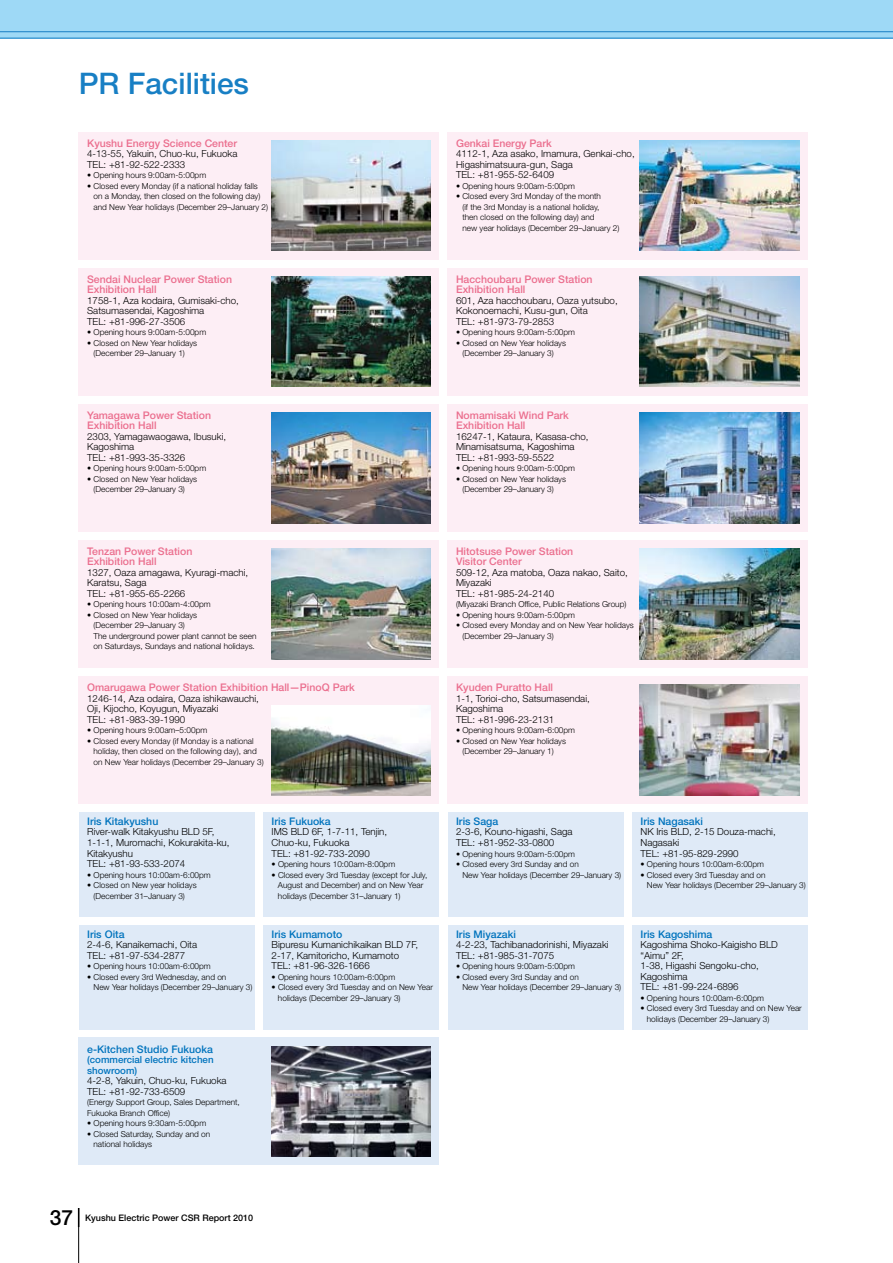
<style>
.page{position:relative;width:893px;height:1263px;background:#fff}
.page>*{position:absolute;margin:0;border:0;box-sizing:border-box;transform-origin:0 0}
.t1{font:500 29.7px "Helvetica Neue LT Std";color:#187fc4}
.t2{font:500 21px "Helvetica Neue LT Std";color:#000}
.t3{font:500 10.5px/10.5px "Helvetica Neue LT Std";color:#eb6e8e}
.t4{font:500 10.5px "Helvetica Neue LT Std";color:#0073bd}
.t5{font:300 9.75px/10.5px "Helvetica Neue LT Std";color:#000}
.t6{font:500 9.75px/10.5px "Helvetica Neue LT Std";color:#0073bd}
.t7{font:500 9px "Helvetica Neue LT Std";color:#000}
.t8{font:300 8.25px/10.5px "Helvetica Neue LT Std";color:#000}
</style>
<div class="page">
<img style="left:0;top:0;width:893px;height:1263px">
<h1 class="t1" style="left:79px;top:66px;width:172px">PR Facilities</h1>
<p class="t3" style="left:87px;top:138px;width:151px">Kyushu Energy Science Center</p>
<p class="t5" style="left:87px;top:148px;width:152px">4-13-55, Yakuin, Chuo-ku, Fukuoka<br>TEL: +81-92-522-2333</p>
<p class="t8" style="left:87px;top:170px;width:121px">• Opening hours 9:00am-5:00pm</p>
<p class="t8" style="left:94px;top:180px;width:176px;text-indent:-6px">• Closed every Monday (if a national holiday falls on a Monday, then closed on the following day) and New Year holidays (December 29–January 2)</p>
<p class="t3" style="left:87px;top:274px;width:146px">Sendai Nuclear Power Station<br>Exhibition Hall</p>
<p class="t5" style="left:87px;top:295px;width:153px">1758-1, Aza kodaira, Gumisaki-cho,<br>Satsumasendai, Kagoshima<br>TEL: +81-996-27-3506</p>
<p class="t8" style="left:87px;top:327px;width:121px">• Opening hours 9:00am-5:00pm</p>
<p class="t8" style="left:94px;top:337px;width:105px;text-indent:-6px">• Closed on New Year holidays (December 29–January 1)</p>
<p class="t3" style="left:87px;top:410px;width:125px">Yamagawa Power Station<br>Exhibition Hall</p>
<p class="t5" style="left:87px;top:431px;width:141px">2303, Yamagawaogawa, Ibusuki,<br>Kagoshima<br>TEL: +81-993-35-3326</p>
<p class="t8" style="left:87px;top:463px;width:121px">• Opening hours 9:00am-5:00pm</p>
<p class="t8" style="left:94px;top:473px;width:105px;text-indent:-6px">• Closed on New Year holidays (December 29–January 3)</p>
<p class="t3" style="left:87px;top:546px;width:107px">Tenzan Power Station<br>Exhibition Hall</p>
<p class="t5" style="left:87px;top:567px;width:163px">1327, Oaza amagawa, Kyuragi-machi,<br>Karatsu, Saga<br>TEL: +81-955-65-2266</p>
<p class="t8" style="left:87px;top:599px;width:125px">• Opening hours 10:00am-4:00pm</p>
<p class="t8" style="left:94px;top:610px;width:164px;text-indent:-6px">• Closed on New Year holidays<br>(December 29–January 3)<br>The underground power plant cannot be seen on Saturdays, Sundays and national holidays.</p>
<p class="t3" style="left:87px;top:682px;width:269px">Omarugawa Power Station Exhibition Hall—PinoQ Park</p>
<p class="t5" style="left:87px;top:693px;width:173px">1246-14, Aza odaira, Oaza ishikawauchi,<br>Oji, Kijocho, Koyugun, Miyazaki<br>TEL: +81-983-39-1990</p>
<p class="t8" style="left:87px;top:725px;width:122px">• Opening hours 9:00am–5:00pm</p>
<p class="t8" style="left:94px;top:735px;width:172px;text-indent:-6px">• Closed every Monday (if Monday is a national holiday, then closed on the following day), and on New Year holidays (December 29–January 3)</p>
<p class="t4" style="left:87px;top:815px;width:73px">Iris Kitakyushu</p>
<p class="t5" style="left:87px;top:826px;width:144px">River-walk Kitakyushu BLD 5F,<br>1-1-1, Muromachi, Kokurakita-ku,<br>Kitakyushu<br>TEL: +81-93-533-2074</p>
<p class="t8" style="left:87px;top:869px;width:125px">• Opening hours 10:00am-6:00pm</p>
<p class="t8" style="left:94px;top:880px;width:105px;text-indent:-6px">• Closed on New year holidays (December 31–January 3)</p>
<p class="t4" style="left:87px;top:928px;width:39px">Iris Oita</p>
<p class="t5" style="left:87px;top:939px;width:111px">2-4-6, Kanaikemachi, Oita<br>TEL: +81-97-534-2877</p>
<p class="t8" style="left:87px;top:961px;width:125px">• Opening hours 10:00am-6:00pm</p>
<p class="t8" style="left:94px;top:971px;width:160px;text-indent:-6px">• Closed every 3rd Wednesday, and on<br>New Year holidays (December 29–January 3)</p>
<p class="t4" style="left:87px;top:1042px;width:127px">e-Kitchen Studio Fukuoka</p>
<p class="t6" style="left:87px;top:1054px;width:128px">(commercial electric kitchen showroom)</p>
<p class="t5" style="left:87px;top:1075px;width:141px">4-2-8, Yakuin, Chuo-ku, Fukuoka<br>TEL: +81-92-733-6509</p>
<p class="t8" style="left:87px;top:1097px;width:154px">(Energy Support Group, Sales Department,<br>Fukuoka Branch Office)</p>
<p class="t8" style="left:87px;top:1118px;width:121px">• Opening hours 9:30am-5:00pm</p>
<p class="t8" style="left:94px;top:1128px;width:118px;text-indent:-6px">• Closed Saturday, Sunday and on national holidays</p>
<p class="t4" style="left:272px;top:815px;width:61px">Iris Fukuoka</p>
<p class="t5" style="left:272px;top:826px;width:117px">IMS BLD 6F, 1-7-11, Tenjin,<br>Chuo-ku, Fukuoka<br>TEL: +81-92-733-2090</p>
<p class="t8" style="left:272px;top:859px;width:125px">• Opening hours 10:00am-8:00pm</p>
<p class="t8" style="left:278px;top:869px;width:151px;text-indent:-6px">• Closed every 3rd Tuesday (except for July,<br>August and December) and on New Year holidays (December 31–January 1)</p>
<p class="t4" style="left:272px;top:928px;width:72px">Iris Kumamoto</p>
<p class="t5" style="left:272px;top:939px;width:148px">Bipuresu Kumanichikaikan BLD 7F,<br>2-17, Kamitoricho, Kumamoto<br>TEL: +81-96-326-1666</p>
<p class="t8" style="left:272px;top:971px;width:125px">• Opening hours 10:00am-6:00pm</p>
<p class="t8" style="left:278px;top:982px;width:156px;text-indent:-6px">• Closed every 3rd Tuesday and on New Year holidays (December 29–January 3)</p>
<p class="t3" style="left:456px;top:138px;width:97px">Genkai Energy Park</p>
<p class="t5" style="left:456px;top:148px;width:180px">4112-1, Aza asako, Imamura, Genkai-cho,<br>Higashimatsuura-gun, Saga<br>TEL: +81-955-52-6409</p>
<p class="t8" style="left:456px;top:180px;width:121px">• Opening hours 9:00am-5:00pm</p>
<p class="t8" style="left:462px;top:191px;width:158px;text-indent:-6px">• Closed every 3rd Monday of the month<br>(if the 3rd Monday is a national holiday,<br>then closed on the following day) and<br>new year holidays (December 29–January 2)</p>
<p class="t3" style="left:456px;top:274px;width:138px">Hacchoubaru Power Station<br>Exhibition Hall</p>
<p class="t5" style="left:456px;top:295px;width:163px">601, Aza hacchoubaru, Oaza yutsubo,<br>Kokonoemachi, Kusu-gun, Oita<br>TEL: +81-973-79-2853</p>
<p class="t8" style="left:456px;top:327px;width:121px">• Opening hours 9:00am-5:00pm</p>
<p class="t8" style="left:462px;top:337px;width:105px;text-indent:-6px">• Closed on New Year holidays (December 29–January 3)</p>
<p class="t3" style="left:456px;top:410px;width:114px">Nomamisaki Wind Park<br>Exhibition Hall</p>
<p class="t5" style="left:456px;top:431px;width:134px">16247-1, Kataura, Kasasa-cho,<br>Minamisatsuma, Kagoshima<br>TEL: +81-993-59-5522</p>
<p class="t8" style="left:456px;top:463px;width:121px">• Opening hours 9:00am-5:00pm</p>
<p class="t8" style="left:462px;top:473px;width:105px;text-indent:-6px">• Closed on New Year holidays (December 29–January 3)</p>
<p class="t3" style="left:456px;top:546px;width:119px">Hitotsuse Power Station<br>Visitor Center</p>
<p class="t5" style="left:456px;top:567px;width:173px">509-12, Aza matoba, Oaza nakao, Saito,<br>Miyazaki<br>TEL: +81-985-24-2140</p>
<p class="t8" style="left:456px;top:599px;width:172px">(Miyazaki Branch Office, Public Relations Group)</p>
<p class="t8" style="left:456px;top:610px;width:121px">• Opening hours 9:00am-5:00pm</p>
<p class="t8" style="left:462px;top:620px;width:173px;text-indent:-6px">• Closed every Monday and on New Year holidays (December 29–January 3)</p>
<p class="t3" style="left:456px;top:682px;width:99px">Kyuden Puratto Hall</p>
<p class="t5" style="left:456px;top:693px;width:135px">1-1, Torioi-cho, Satsumasendai,<br>Kagoshima<br>TEL: +81-996-23-2131</p>
<p class="t8" style="left:456px;top:725px;width:121px">• Opening hours 9:00am-6:00pm</p>
<p class="t8" style="left:462px;top:735px;width:105px;text-indent:-6px">• Closed on New Year holidays (December 29–January 1)</p>
<p class="t4" style="left:456px;top:815px;width:44px">Iris Saga</p>
<p class="t5" style="left:456px;top:826px;width:118px">2-3-6, Kouno-higashi, Saga<br>TEL: +81-952-33-0800</p>
<p class="t8" style="left:456px;top:848px;width:121px">• Opening hours 9:00am-5:00pm</p>
<p class="t8" style="left:462px;top:859px;width:160px;text-indent:-6px">• Closed every 3rd Sunday and on<br>New Year holidays (December 29–January 3)</p>
<p class="t4" style="left:456px;top:928px;width:61px">Iris Miyazaki</p>
<p class="t5" style="left:456px;top:939px;width:154px">4-2-23, Tachibanadorinishi, Miyazaki<br>TEL: +81-985-31-7075</p>
<p class="t8" style="left:456px;top:961px;width:121px">• Opening hours 9:00am-5:00pm</p>
<p class="t8" style="left:462px;top:971px;width:160px;text-indent:-6px">• Closed every 3rd Sunday and on<br>New Year holidays (December 29–January 3)</p>
<p class="t4" style="left:640px;top:815px;width:64px">Iris Nagasaki</p>
<p class="t5" style="left:640px;top:826px;width:137px">NK Iris BLD, 2-15 Douza-machi,<br>Nagasaki<br>TEL: +81-95-829-2990</p>
<p class="t8" style="left:640px;top:859px;width:125px">• Opening hours 10:00am-6:00pm</p>
<p class="t8" style="left:647px;top:869px;width:160px;text-indent:-6px">• Closed every 3rd Tuesday and on<br>New Year holidays (December 29–January 3)</p>
<p class="t4" style="left:640px;top:928px;width:73px">Iris Kagoshima</p>
<p class="t5" style="left:640px;top:939px;width:139px">Kagoshima Shoko-Kaigisho BLD “Aimu” 2F,<br>1-38, Higashi Sengoku-cho,<br>Kagoshima<br>TEL: +81-99-224-6896</p>
<p class="t8" style="left:640px;top:992px;width:125px">• Opening hours 10:00am-6:00pm</p>
<p class="t8" style="left:647px;top:1003px;width:156px;text-indent:-6px">• Closed every 3rd Tuesday and on New Year holidays (December 29–January 3)</p>
<h2 class="t2" style="left:50px;top:1205px;width:25px">37</h2>
<p class="t7" style="left:85px;top:1212px;width:170px">Kyushu Electric Power CSR Report 2010</p>
</div>
